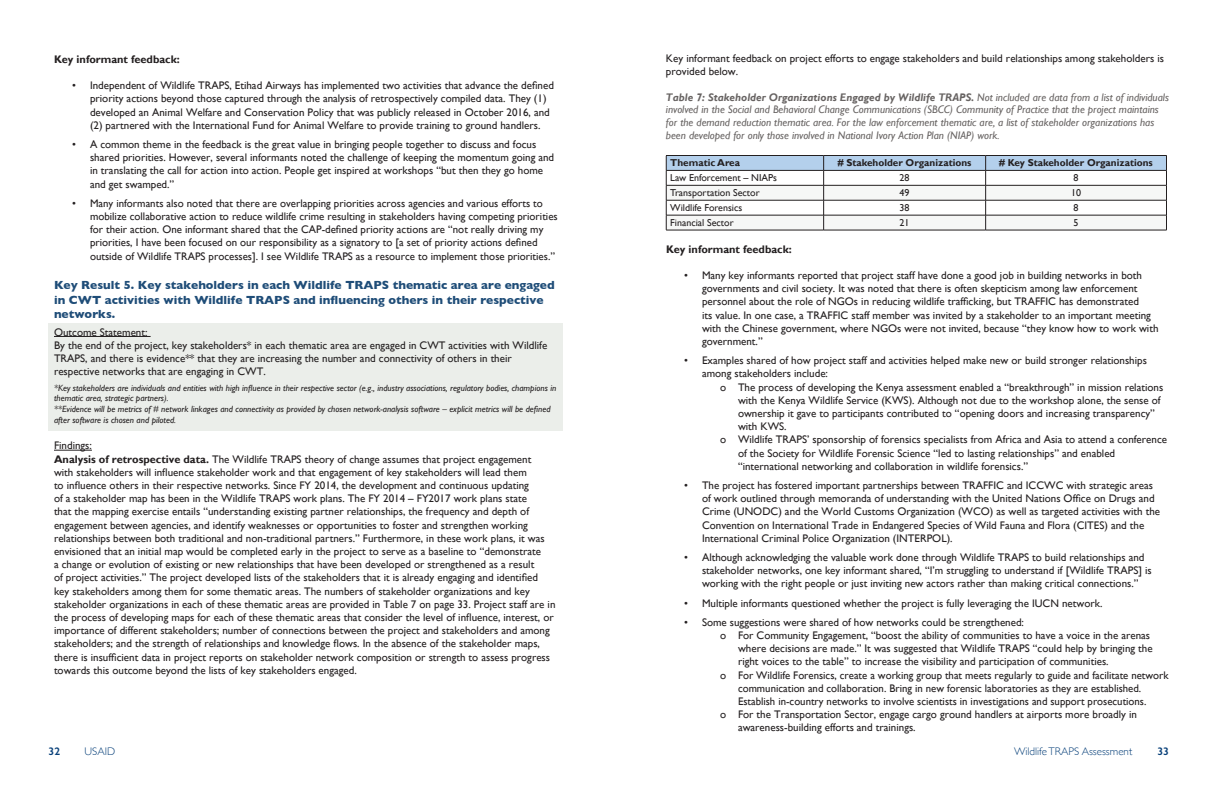
<style>
.page{position:relative;width:1224px;height:792px;background:#fff}
.page>*{position:absolute;margin:0;border:0;box-sizing:border-box;transform-origin:0 0}
.t1{font:700 12px/14.4px "Gill Sans";color:#1f4d78}
.t2{font:11px/13.2px "Gill Sans";color:#231f20}
.t3{font:italic 11px/12.7px "Gill Sans";color:#676362}
.t4{font:700 11px "Gill Sans";color:#231f20}
.t5{font:300 11px "Gill Sans";color:#09417a}
.t6{font:600 11px "Gill Sans";color:#09417a}
.t7{font:10px "Gill Sans";color:#231f20}
.t8{font:700 10px "Gill Sans";color:#231f20}
.t9{font:italic 9px/10.8px "Gill Sans";color:#231f20}
.s1{font-weight:700}
</style>
<div class="page">
<div style="left:49px;top:323px;width:514px;height:108px;background:#ebeeea"></div>
<hr style="left:666px;top:155px;width:158px;height:1px;background:#231f20">
<hr style="left:824px;top:155px;width:162px;height:1px;background:#231f20">
<hr style="left:986px;top:155px;width:181px;height:1px;background:#231f20">
<svg style="left:666px;top:156px;width:501px;height:74px"></svg>
<hr style="left:666px;top:230px;width:158px;height:1px;background:#231f20">
<hr style="left:824px;top:230px;width:162px;height:1px;background:#231f20">
<hr style="left:986px;top:230px;width:181px;height:1px;background:#231f20">
<hr style="left:54px;top:336px;width:97px;height:1px;background:#231f20">
<hr style="left:54px;top:450px;width:38px;height:1px;background:#231f20">
<h6 class="t4" style="left:54px;top:52px;width:127px">Key informant feedback:</h6>
<p class="t2" style="left:90px;top:79px;width:466px;text-indent:-18px">• Independent of Wildlife TRAPS, Etihad Airways has implemented two activities that advance the defined priority actions beyond those captured through the analysis of retrospectively compiled data. They (1) developed an Animal Welfare and Conservation Policy that was publicly released in October 2016, and (2) partnered with the International Fund for Animal Welfare to provide training to ground handlers.</p>
<p class="t2" style="left:90px;top:138px;width:466px;text-indent:-18px">• A common theme in the feedback is the great value in bringing people together to discuss and focus shared priorities. However, several informants noted the challenge of keeping the momentum going and in translating the call for action into action. People get inspired at workshops “but then they go home and get swamped.”</p>
<p class="t2" style="left:90px;top:196px;width:469px;text-indent:-18px">• Many informants also noted that there are overlapping priorities across agencies and various efforts to mobilize collaborative action to reduce wildlife crime resulting in stakeholders having competing priorities for their action. One informant shared that the CAP-defined priority actions are “not really driving my priorities, I have been focused on our responsibility as a signatory to [a set of priority actions defined outside of Wildlife TRAPS processes]. I see Wildlife TRAPS as a resource to implement those priorities.”</p>
<h4 class="t1" style="left:54px;top:278px;width:502px">Key Result 5. Key stakeholders in each Wildlife TRAPS thematic area are engaged in CWT activities with Wildlife TRAPS and influencing others in their respective networks.</h4>
<h5 class="t2" style="left:54px;top:325px;width:95px">Outcome Statement:</h5>
<p class="t2" style="left:54px;top:338px;width:495px">By the end of the project, key stakeholders* in each thematic area are engaged in CWT activities with Wildlife<br>TRAPS, and there is evidence** that they are increasing the number and connectivity of others in their respective networks that are engaging in CWT.</p>
<p class="t9" style="left:54px;top:382px;width:504px">*Key stakeholders are individuals and entities with high influence in their respective sector (e.g., industry associations, regulatory bodies, champions in thematic area, strategic partners).<br>**Evidence will be metrics of # network linkages and connectivity as provided by chosen network-analysis software – explicit metrics will be defined after software is chosen and piloted.</p>
<h5 class="t2" style="left:54px;top:439px;width:39px">Findings:</h5>
<p class="t2" style="left:54px;top:452px;width:503px"><span class="s1">Analysis of retrospective data.</span> The Wildlife TRAPS theory of change assumes that project engagement<br>with stakeholders will influence stakeholder work and that engagement of key stakeholders will lead them<br>to influence others in their respective networks. Since FY 2014, the development and continuous updating<br>of a stakeholder map has been in the Wildlife TRAPS work plans. The FY 2014 – FY2017 work plans state<br>that the mapping exercise entails “understanding existing partner relationships, the frequency and depth of engagement between agencies, and identify weaknesses or opportunities to foster and strengthen working relationships between both traditional and non-traditional partners.” Furthermore, in these work plans, it was envisioned that an initial map would be completed early in the project to serve as a baseline to “demonstrate<br>a change or evolution of existing or new relationships that have been developed or strengthened as a result<br>of project activities.” The project developed lists of the stakeholders that it is already engaging and identified key stakeholders among them for some thematic areas. The numbers of stakeholder organizations and key stakeholder organizations in each of these thematic areas are provided in Table 7 on page 33. Project staff are in the process of developing maps for each of these thematic areas that consider the level of influence, interest, or importance of different stakeholders; number of connections between the project and stakeholders and among stakeholders; and the strength of relationships and knowledge flows. In the absence of the stakeholder maps, there is insufficient data in project reports on stakeholder network composition or strength to assess progress towards this outcome beyond the lists of key stakeholders engaged.</p>
<p class="t2" style="left:666px;top:51px;width:500px">Key informant feedback on project efforts to engage stakeholders and build relationships among stakeholders is provided below.</p>
<p class="t3" style="left:666px;top:91px;width:504px"><span class="s1">Table 7: Stakeholder Organizations Engaged by Wildlife TRAPS.</span> Not included are data from a list of individuals involved in the Social and Behavioral Change Communications (SBCC) Community of Practice that the project maintains for the demand reduction thematic area. For the law enforcement thematic are, a list of stakeholder organizations has been developed for only those involved in National Ivory Action Plan (NIAP) work.</p>
<p class="t8" style="left:670px;top:157px;width:71px">Thematic Area</p>
<p class="t8" style="left:838px;top:157px;width:135px"># Stakeholder Organizations</p>
<p class="t8" style="left:999px;top:157px;width:155px"># Key Stakeholder Organizations</p>
<p class="t7" style="left:670px;top:172px;width:108px">Law Enforcement – NIAPs</p>
<p class="t7" style="left:900px;top:172px;width:11px">28</p>
<p class="t7" style="left:1074px;top:172px;width:6px">8</p>
<p class="t7" style="left:670px;top:187px;width:91px">Transportation Sector</p>
<p class="t7" style="left:900px;top:187px;width:11px">49</p>
<p class="t7" style="left:1071px;top:187px;width:11px">10</p>
<p class="t7" style="left:670px;top:202px;width:74px">Wildlife Forensics</p>
<p class="t7" style="left:900px;top:202px;width:11px">38</p>
<p class="t7" style="left:1074px;top:202px;width:6px">8</p>
<p class="t7" style="left:670px;top:217px;width:65px">Financial Sector</p>
<p class="t7" style="left:900px;top:217px;width:11px">21</p>
<p class="t7" style="left:1074px;top:217px;width:6px">5</p>
<h6 class="t4" style="left:666px;top:242px;width:127px">Key informant feedback:</h6>
<p class="t2" style="left:702px;top:269px;width:458px;text-indent:-18px">• Many key informants reported that project staff have done a good job in building networks in both governments and civil society. It was noted that there is often skepticism among law enforcement personnel about the role of NGOs in reducing wildlife trafficking, but TRAFFIC has demonstrated<br>its value. In one case, a TRAFFIC staff member was invited by a stakeholder to an important meeting with the Chinese government, where NGOs were not invited, because “they know how to work with government.”</p>
<p class="t2" style="left:702px;top:354px;width:446px;text-indent:-18px">• Examples shared of how project staff and activities helped make new or build stronger relationships among stakeholders include:</p>
<p class="t2" style="left:738px;top:380px;width:427px;text-indent:-18px">o The process of developing the Kenya assessment enabled a “breakthrough” in mission relations with the Kenya Wildlife Service (KWS). Although not due to the workshop alone, the sense of ownership it gave to participants contributed to “opening doors and increasing transparency” with KWS.</p>
<p class="t2" style="left:738px;top:433px;width:431px;text-indent:-18px">o Wildlife TRAPS’ sponsorship of forensics specialists from Africa and Asia to attend a conference of the Society for Wildlife Forensic Science “led to lasting relationships” and enabled “international networking and collaboration in wildlife forensics.”</p>
<p class="t2" style="left:702px;top:479px;width:460px;text-indent:-18px">• The project has fostered important partnerships between TRAFFIC and ICCWC with strategic areas of work outlined through memoranda of understanding with the United Nations Office on Drugs and Crime (UNODC) and the World Customs Organization (WCO) as well as targeted activities with the Convention on International Trade in Endangered Species of Wild Fauna and Flora (CITES) and the International Criminal Police Organization (INTERPOL).</p>
<p class="t2" style="left:702px;top:551px;width:451px;text-indent:-18px">• Although acknowledging the valuable work done through Wildlife TRAPS to build relationships and stakeholder networks, one key informant shared, “I’m struggling to understand if [Wildlife TRAPS] is working with the right people or just inviting new actors rather than making critical connections.”</p>
<p class="t2" style="left:684px;top:596px;width:420px">• Multiple informants questioned whether the project is fully leveraging the IUCN network.</p>
<p class="t2" style="left:684px;top:615px;width:342px">• Some suggestions were shared of how networks could be strengthened:</p>
<p class="t2" style="left:738px;top:629px;width:416px;text-indent:-18px">o For Community Engagement, “boost the ability of communities to have a voice in the arenas where decisions are made.” It was suggested that Wildlife TRAPS “could help by bringing the right voices to the table” to increase the visibility and participation of communities.</p>
<p class="t2" style="left:738px;top:668px;width:432px;text-indent:-18px">o For Wildlife Forensics, create a working group that meets regularly to guide and facilitate network communication and collaboration. Bring in new forensic laboratories as they are established.<br>Establish in-country networks to involve scientists in investigations and support prosecutions.</p>
<p class="t2" style="left:738px;top:708px;width:400px;text-indent:-18px">o For the Transportation Sector, engage cargo ground handlers at airports more broadly in awareness-building efforts and trainings.</p>
<p class="t6" style="left:49px;top:745px;width:13px">32</p>
<p class="t5" style="left:85px;top:743px;width:32px">USAID</p>
<p class="t5" style="left:1014px;top:743px;width:120px">Wildlife TRAPS Assessment</p>
<p class="t6" style="left:1157px;top:745px;width:13px">33</p>
</div>
